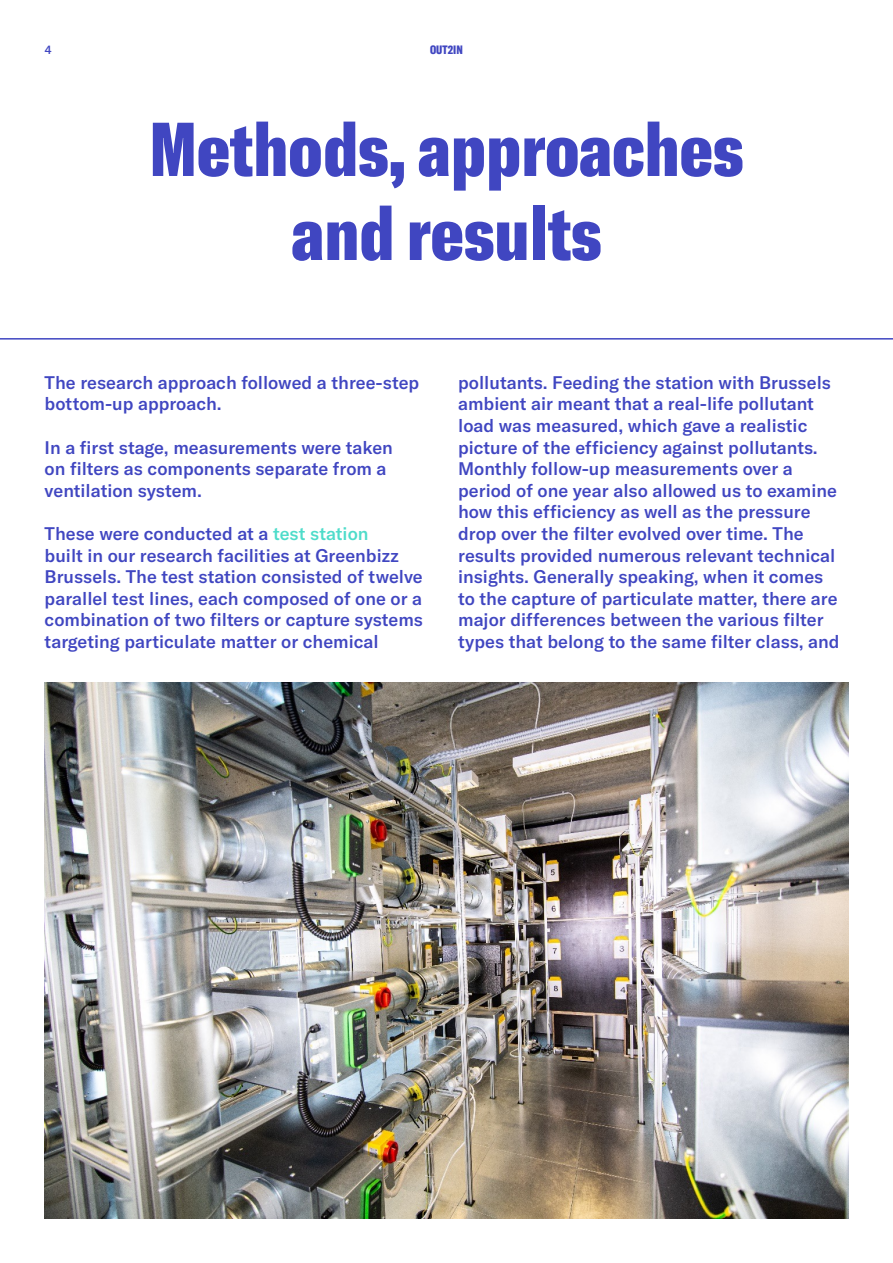
<style>
.page{position:relative;width:893px;height:1263px;background:#fff}
.page>*{position:absolute;margin:0;border:0;box-sizing:border-box;transform-origin:0 0}
.t1{font:900 extra-condensed 75px/84px "GT America";letter-spacing:-.005em;color:#4046c1;text-align:center}
.t2{font:500 18px/21.6px "GT America";color:#4046c1}
.t3{font:900 extra-condensed 12px "GT America";letter-spacing:.01em;color:#4046c1}
.t4{font:500 12px "GT America Mono";color:#4046c1}
.s1{color:#4edcca}
</style>
<div class="page">
<hr style="left:0;top:338px;width:893px;height:2px;background:#4046c1">
<img style="left:45px;top:682px;width:803px;height:536px">
<p class="t4" style="left:45px;top:43px;width:9px">4</p>
<p class="t3" style="left:430px;top:42px;width:34px">OUT2IN</p>
<h1 class="t1" style="left:149px;top:107px;width:596px">Methods, approaches and results</h1>
<p class="t2" style="left:45px;top:372px;width:376px">The research approach followed a three-step bottom-up approach.</p>
<p class="t2" style="left:45px;top:436px;width:350px">In a first stage, measurements were taken on filters as components separate from a ventilation system.</p>
<p class="t2" style="left:45px;top:523px;width:380px">These were conducted at a <span class="s1">test station<br></span>built in our research facilities at Greenbizz Brussels. The test station consisted of twelve parallel test lines, each composed of one or a combination of two filters or capture systems targeting particulate matter or chemical</p>
<p class="t2" style="left:458px;top:372px;width:383px">pollutants. Feeding the station with Brussels ambient air meant that a real-life pollutant load was measured, which gave a realistic picture of the efficiency against pollutants.<br>Monthly follow-up measurements over a period of one year also allowed us to examine how this efficiency as well as the pressure drop over the filter evolved over time. The results provided numerous relevant technical insights. Generally speaking, when it comes to the capture of particulate matter, there are major differences between the various filter types that belong to the same filter class, and</p>
</div>
